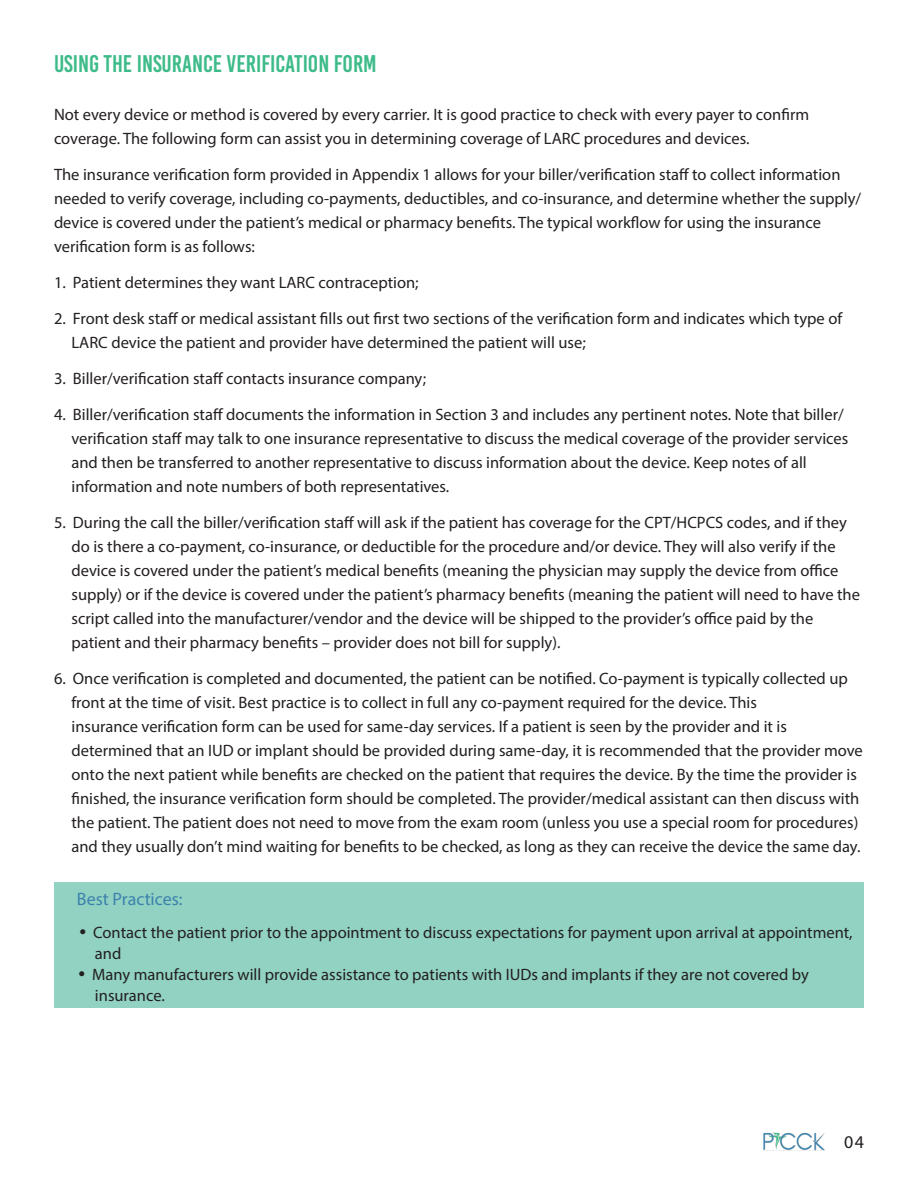
<style>
.page{position:relative;width:918px;height:1188px;background:#fff}
.page>*{position:absolute;margin:0;border:0;box-sizing:border-box;transform-origin:0 0}
.t1{font:24px "Bebas Kai";color:#3dbb89}
.t2{font:18px "Myriad Pro";color:#3d82ac}
.t3{font:18px "Myriad Pro";color:#231f20}
.t4{font:16.5px/24px "Myriad Pro";color:#231f20}
.s1{font-size:24px}
</style>
<div class="page">
<img style="left:763px;top:1132px;width:62px;height:18px">
<div style="left:54px;top:882px;width:810px;height:126px;background:#91d2c2"></div>
<p class="t1" style="left:54px;top:51px;width:324px">USING THE INSURANCE VERIFICATION FORM</p>
<p class="t4" style="left:54px;top:103px;width:757px">Not every device or method is covered by every carrier. It is good practice to check with every payer to confirm</p>
<p class="t4" style="left:54px;top:127px;width:697px">coverage. The following form can assist you in determining coverage of LARC procedures and devices.</p>
<p class="t4" style="left:54px;top:163px;width:809px">The insurance verification form provided in Appendix 1 allows for your biller/verification staff to collect information needed to verify coverage, including co-payments, deductibles, and co-insurance, and determine whether the supply/ device is covered under the patient’s medical or pharmacy benefits. The typical workflow for using the insurance verification form is as follows:</p>
<p class="t4" style="left:54px;top:271px;width:366px">1. Patient determines they want LARC contraception;</p>
<p class="t4" style="left:71px;top:307px;width:772px;text-indent:-17px">2. Front desk staff or medical assistant fills out first two sections of the verification form and indicates which type of<br>LARC device the patient and provider have determined the patient will use;</p>
<p class="t4" style="left:54px;top:367px;width:374px">3. Biller/verification staff contacts insurance company;</p>
<p class="t4" style="left:71px;top:403px;width:778px;text-indent:-17px">4. Biller/verification staff documents the information in Section 3 and includes any pertinent notes. Note that biller/ verification staff may talk to one insurance representative to discuss the medical coverage of the provider services and then be transferred to another representative to discuss information about the device. Keep notes of all information and note numbers of both representatives.</p>
<p class="t4" style="left:71px;top:511px;width:790px;text-indent:-17px">5. During the call the biller/verification staff will ask if the patient has coverage for the CPT/HCPCS codes, and if they do is there a co-payment, co-insurance, or deductible for the procedure and/or device. They will also verify if the device is covered under the patient’s medical benefits (meaning the physician may supply the device from office supply) or if the device is covered under the patient’s pharmacy benefits (meaning the patient will need to have the script called into the manufacturer/vendor and the device will be shipped to the provider’s office paid by the patient and their pharmacy benefits – provider does not bill for supply).</p>
<p class="t4" style="left:71px;top:667px;width:793px;text-indent:-17px">6. Once verification is completed and documented, the patient can be notified. Co-payment is typically collected up front at the time of visit. Best practice is to collect in full any co-payment required for the device. This<br>insurance verification form can be used for same-day services. If a patient is seen by the provider and it is determined that an IUD or implant should be provided during same-day, it is recommended that the provider move onto the next patient while benefits are checked on the patient that requires the device. By the time the provider is finished, the insurance verification form should be completed. The provider/medical assistant can then discuss with the patient. The patient does not need to move from the exam room (unless you use a special room for procedures) and they usually don’t mind waiting for benefits to be checked, as long as they can receive the device the same day.</p>
<p class="t2" style="left:77px;top:887px;width:107px">Best Practices:</p>
<p class="t4" style="left:95px;top:921px;width:759px;line-height:21px;text-indent:-16px"><span class="s1">•</span> Contact the patient prior to the appointment to discuss expectations for payment upon arrival at appointment, and</p>
<p class="t4" style="left:95px;top:963px;width:715px;line-height:21px;text-indent:-17px"><span class="s1">•</span> Many manufacturers will provide assistance to patients with IUDs and implants if they are not covered by insurance.</p>
<p class="t3" style="left:844px;top:1131px;width:21px">04</p>
</div>
